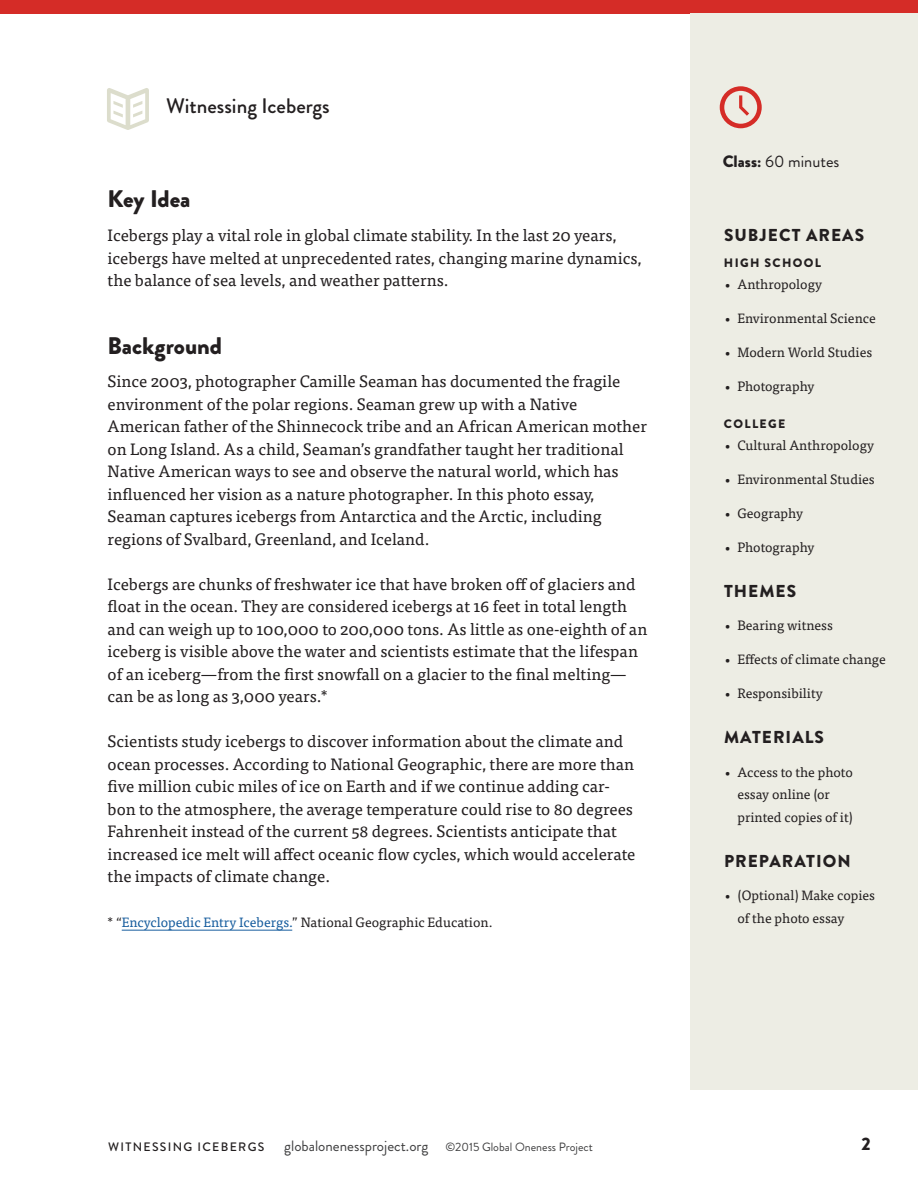
<style>
.page{position:relative;width:918px;height:1188px;background:#fff}
.page>*{position:absolute;margin:0;border:0;box-sizing:border-box;transform-origin:0 0}
.subhead{font:900 24px "Brandon Grotesque";color:#231f20}
.t1{font:500 21px "Brandon Grotesque";color:#231f20}
.t2{font:900 18px "Brandon Grotesque";color:#231f20}
.sidebar_head{font:900 17.25px "Brandon Grotesque";letter-spacing:.06em;color:#231f20}
.body{font:16.5px/22.5px "Tisa Pro";color:#231f20}
.body_last_para{font:16.5px/22.5px "Tisa Pro";color:#231f20}
.t3{font:16.5px "Brandon Grotesque";color:#231f20}
.t4{font:15px "Brandon Grotesque";color:#3e3e3f}
.footnote{font:13.5px/22.5px "Tisa Pro";color:#231f20}
.sidebar_subhead{font:900 12.3px "Brandon Grotesque";letter-spacing:.11em;color:#231f20}
.t5{font:12px "Brandon Grotesque";color:#3e3e3f}
.s1{color:#175d9e}
.s2{font-weight:900}
.s3{font-weight:500;font-size:12.3px;color:#231f20}
</style>
<div class="page">
<div style="left:0;top:0;width:918px;height:14px;background:#d52c27"></div>
<svg style="left:107px;top:88px;width:42px;height:42px"></svg>
<div style="left:690px;top:14px;width:228px;height:1076px;background:#edede4"></div>
<hr style="left:122px;top:930px;width:170px;height:1px;background:#175d9e">
<svg style="left:720px;top:86px;width:42px;height:42px"></svg>
<p class="t1" style="left:166px;top:91px;width:165px">Witnessing Icebergs</p>
<p class="subhead" style="left:108px;top:182px;width:85px">Key Idea</p>
<p class="body_last_para" style="left:108px;top:223px;width:536px">Icebergs play a vital role in global climate stability. In the last 20 years, icebergs have melted at unprecedented rates, changing marine dynamics, the balance of sea levels, and weather patterns.</p>
<p class="subhead" style="left:108px;top:328px;width:116px">Background</p>
<p class="body" style="left:108px;top:369px;width:541px">Since 2003, photographer Camille Seaman has documented the fragile environment of the polar regions. Seaman grew up with a Native American father of the Shinnecock tribe and an African American mother on Long Island. As a child, Seaman’s grandfather taught her traditional Native American ways to see and observe the natural world, which has influenced her vision as a nature photographer. In this photo essay, Seaman captures icebergs from Antarctica and the Arctic, including regions of Svalbard, Greenland, and Iceland.</p>
<p class="body" style="left:108px;top:572px;width:541px">Icebergs are chunks of freshwater ice that have broken off of glaciers and float in the ocean. They are considered icebergs at 16 feet in total length and can weigh up to 100,000 to 200,000 tons. As little as one-eighth of an iceberg is visible above the water and scientists estimate that the lifespan of an iceberg—from the first snowfall on a glacier to the final melting— can be as long as 3,000 years.*</p>
<p class="body" style="left:108px;top:729px;width:529px">Scientists study icebergs to discover information about the climate and ocean processes. According to National Geographic, there are more than five million cubic miles of ice on Earth and if we continue adding car&shy;bon to the atmosphere, the average temperature could rise to 80 degrees Fahrenheit instead of the current 58 degrees. Scientists anticipate that increased ice melt will affect oceanic flow cycles, which would accelerate the impacts of climate change.</p>
<p class="footnote" style="left:108px;top:911px;width:386px">* “<span class="s1">Encyclopedic Entry Icebergs.</span>” National Geographic Education.</p>
<p class="t3" style="left:723px;top:150px;width:118px"><span class="s2">Class:</span> 60 minutes</p>
<p class="sidebar_head" style="left:724px;top:223px;width:142px">SUBJECT AREAS</p>
<p class="sidebar_subhead" style="left:724px;top:254px;width:99px">HIGH SCHOOL</p>
<p class="footnote" style="left:724px;top:273px;width:100px">• Anthropology</p>
<p class="footnote" style="left:724px;top:306px;width:153px">• Environmental Science</p>
<p class="footnote" style="left:724px;top:340px;width:150px">• Modern World Studies</p>
<p class="footnote" style="left:724px;top:374px;width:92px">• Photography</p>
<p class="sidebar_subhead" style="left:724px;top:415px;width:63px">COLLEGE</p>
<p class="footnote" style="left:724px;top:434px;width:152px">• Cultural Anthropology</p>
<p class="footnote" style="left:724px;top:467px;width:152px">• Environmental Studies</p>
<p class="footnote" style="left:724px;top:501px;width:81px">• Geography</p>
<p class="footnote" style="left:724px;top:535px;width:92px">• Photography</p>
<p class="sidebar_head" style="left:724px;top:578px;width:74px">THEMES</p>
<p class="footnote" style="left:724px;top:614px;width:111px">• Bearing witness</p>
<p class="footnote" style="left:724px;top:647px;width:164px">• Effects of climate change</p>
<p class="footnote" style="left:724px;top:681px;width:100px">• Responsibility</p>
<p class="sidebar_head" style="left:724px;top:725px;width:102px">MATERIALS</p>
<p class="footnote" style="left:737px;top:760px;width:117px;text-indent:-14px">• Access to the photo essay online (or printed copies of it)</p>
<p class="sidebar_head" style="left:724px;top:848px;width:128px">PREPARATION</p>
<p class="footnote" style="left:737px;top:884px;width:139px;text-indent:-14px">• (Optional) Make copies of the photo essay</p>
<p class="t4" style="left:108px;top:1135px;width:322px"><span class="s3">WITNESSING ICEBERGS</span> globalonenessproject.org</p>
<p class="t5" style="left:445px;top:1138px;width:149px">©2015 Global Oneness Project</p>
<p class="t2" style="left:861px;top:1131px;width:11px">2</p>
</div>
